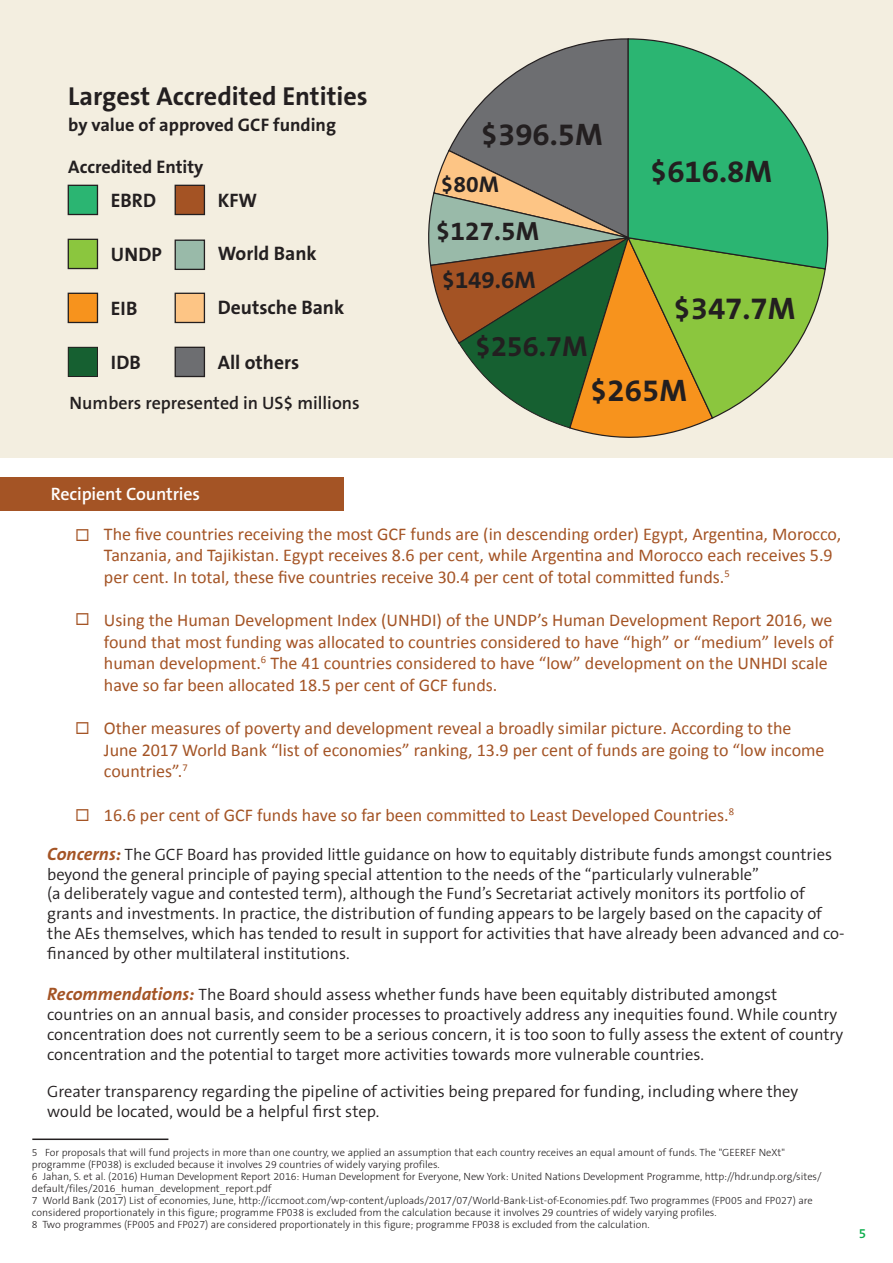
<style>
.page{position:relative;width:893px;height:1263px;background:#fff}
.page>*{position:absolute;margin:0;border:0;box-sizing:border-box;transform-origin:0 0}
.t1{font:700 31.35px "The Sans B7";color:#231f20}
.t2{font:700 28.8px "The Sans B7";color:#231f20}
.t3{font:700 26.4px "The Sans B7";color:#231f20}
.t4{font:700 26.1px "The Sans B7";color:#231f20}
.t5{font:700 24px "The Sans B7";color:#231f20}
.t6{font:700 22.8px "The Sans B7";color:#231f20}
.t7{font:700 19.65px "The Sans B7";color:#231f20}
.t8{font:700 18.3px "The Sans B7";color:#231f20}
.t9{font:18px/21.6px "Calibri";color:#a45425}
.t10{font:600 18px "The Sans B6";color:#231f20}
.t11{font:600 18px "The Sans B6";letter-spacing:-.01em;color:#fff}
.t12{font:300 16.5px/19.8px "The Sans B4";color:#231f20}
.t13{font:600 13.5px "The Sans B6";color:#0cae4c}
.t14{font:300 10.5px/12px "The Sans B3";color:#231f20}
.s1{font-family:"The Sans B7";font-weight:700;font-style:italic;font-size:18px;color:#a45425}
</style>
<div class="page">
<div style="left:0;top:0;width:893px;height:458px;background:#f3eee0"></div>
<div style="left:0;top:477px;width:343px;height:34px;background:#a45425"></div>
<hr style="left:32px;top:1138px;width:136px;height:2px;background:#231f20">
<div style="left:68px;top:185px;width:29px;height:29px;background:#2bb572"></div>
<div style="left:68px;top:185px;width:30px;height:30px;border:1px solid #231f20"></div>
<div style="left:68px;top:239px;width:29px;height:29px;background:#8bc63e"></div>
<div style="left:68px;top:239px;width:30px;height:30px;border:1px solid #231f20"></div>
<div style="left:68px;top:293px;width:29px;height:29px;background:#f7931d"></div>
<div style="left:68px;top:293px;width:30px;height:30px;border:1px solid #231f20"></div>
<div style="left:68px;top:347px;width:29px;height:29px;background:#166031"></div>
<div style="left:68px;top:347px;width:30px;height:30px;border:1px solid #231f20"></div>
<div style="left:175px;top:185px;width:29px;height:29px;background:#a45324"></div>
<div style="left:175px;top:185px;width:30px;height:30px;border:1px solid #231f20"></div>
<div style="left:175px;top:240px;width:29px;height:29px;background:#99baa9"></div>
<div style="left:175px;top:239px;width:30px;height:31px;border:1px solid #231f20"></div>
<div style="left:175px;top:293px;width:29px;height:29px;background:#fdc585"></div>
<div style="left:175px;top:293px;width:30px;height:30px;border:1px solid #231f20"></div>
<div style="left:175px;top:347px;width:29px;height:29px;background:#6d6e71"></div>
<div style="left:175px;top:347px;width:30px;height:30px;border:1px solid #231f20"></div>
<svg style="left:428px;top:38px;width:398px;height:400px"></svg>
<svg style="left:627px;top:38px;width:202px;height:232px"></svg>
<h3 class="t4" style="left:68px;top:85px;width:301px">Largest Accredited Entities</h3>
<p class="t8" style="left:68px;top:116px;width:269px">by value of approved GCF funding</p>
<p class="t8" style="left:68px;top:159px;width:137px">Accredited Entity</p>
<p class="t7" style="left:111px;top:191px;width:47px">EBRD</p>
<p class="t7" style="left:111px;top:245px;width:53px">UNDP</p>
<p class="t7" style="left:111px;top:299px;width:28px">EIB</p>
<p class="t7" style="left:111px;top:353px;width:32px">IDB</p>
<p class="t7" style="left:218px;top:191px;width:41px">KFW</p>
<p class="t7" style="left:218px;top:244px;width:101px">World Bank</p>
<p class="t7" style="left:218px;top:298px;width:128px">Deutsche Bank</p>
<p class="t7" style="left:218px;top:353px;width:83px">All others</p>
<p class="t10" style="left:70px;top:396px;width:292px">Numbers represented in US$ millions</p>
<h1 class="t1" style="left:481px;top:121px;width:124px">$396.5M</h1>
<h3 class="t6" style="left:441px;top:174px;width:60px">$80M</h3>
<h3 class="t3" style="left:436px;top:220px;width:105px">$127.5M</h3>
<h3 class="t5" style="left:442px;top:269px;width:95px">$149.6M</h3>
<h2 class="t2" style="left:475px;top:334px;width:114px">$256.7M</h2>
<h1 class="t1" style="left:650px;top:158px;width:124px">$616.8M</h1>
<h1 class="t1" style="left:673px;top:294px;width:124px">$347.7M</h1>
<h1 class="t1" style="left:590px;top:376px;width:98px">$265M</h1>
<p class="t11" style="left:51px;top:487px;width:151px">Recipient Countries</p>
<p class="t9" style="left:104px;top:523px;width:739px">The five countries receiving the most GCF funds are (in descending order) Egypt, Argentina, Morocco,<br>Tanzania, and Tajikistan. Egypt receives 8.6 per cent, while Argentina and Morocco each receives 5.9 per cent. In total, these five countries receive 30.4 per cent of total committed funds.<sup>5</sup></p>
<p class="t9" style="left:104px;top:609px;width:731px">Using the Human Development Index (UNHDI) of the UNDP’s Human Development Report 2016, we found that most funding was allocated to countries considered to have “high” or “medium” levels of human development.<sup>6</sup> The 41 countries considered to have “low” development on the UNHDI scale have so far been allocated 18.5 per cent of GCF funds.</p>
<p class="t9" style="left:104px;top:717px;width:722px">Other measures of poverty and development reveal a broadly similar picture. According to the<br>June 2017 World Bank “list of economies” ranking, 13.9 per cent of funds are going to “low income countries”.<sup>7</sup></p>
<p class="t9" style="left:104px;top:804px;width:631px">16.6 per cent of GCF funds have so far been committed to Least Developed Countries.<sup>8</sup></p>
<p class="t12" style="left:47px;top:845px;width:799px"><span class="s1">Concerns:</span> The GCF Board has provided little guidance on how to equitably distribute funds amongst countries beyond the general principle of paying special attention to the needs of the “particularly vulnerable”<br>(a deliberately vague and contested term), although the Fund’s Secretariat actively monitors its portfolio of grants and investments. In practice, the distribution of funding appears to be largely based on the capacity of the AEs themselves, which has tended to result in support for activities that have already been advanced and co&shy;financed by other multilateral institutions.</p>
<p class="t12" style="left:47px;top:986px;width:798px"><span class="s1">Recommendations:</span> The Board should assess whether funds have been equitably distributed amongst countries on an annual basis, and consider processes to proactively address any inequities found. While country concentration does not currently seem to be a serious concern, it is too soon to fully assess the extent of country concentration and the potential to target more activities towards more vulnerable countries.</p>
<p class="t12" style="left:47px;top:1083px;width:752px">Greater transparency regarding the pipeline of activities being prepared for funding, including where they would be located, would be a helpful first step.</p>
<p class="t14" style="left:32px;top:1148px;width:791px">5 For proposals that will fund projects in more than one country, we applied an assumption that each country receives an equal amount of funds. The "GEEREF NeXt" programme (FP038) is excluded because it involves 29 countries of widely varying profiles.<br>6 Jahan, S. et al. (2016) Human Development Report 2016: Human Development for Everyone, New York: United Nations Development Programme, http://hdr.undp.org/sites/ default/files/2016_human_development_report.pdf<br>7 World Bank (2017) List of economies, June, http://iccmoot.com/wp-content/uploads/2017/07/World-Bank-List-of-Economies.pdf. Two programmes (FP005 and FP027) are considered proportionately in this figure; programme FP038 is excluded from the calculation because it involves 29 countries of widely varying profiles.<br>8 Two programmes (FP005 and FP027) are considered proportionately in this figure; programme FP038 is excluded from the calculation.</p>
<p class="t13" style="left:859px;top:1228px;width:9px">5</p>
</div>
